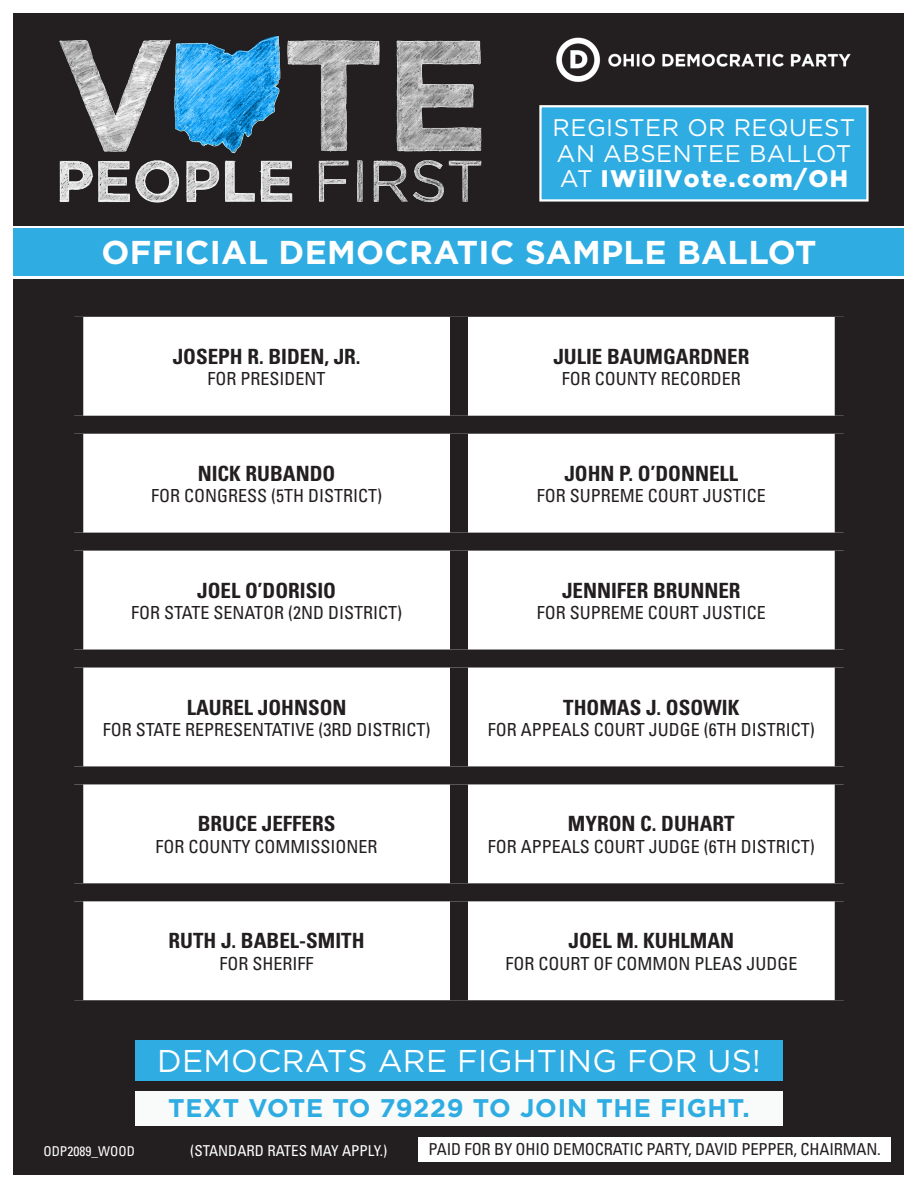
<style>
.page{position:relative;width:918px;height:1188px;background:#fff}
.page>*{position:absolute;margin:0;border:0;box-sizing:border-box;transform-origin:0 0}
.t1{font:700 33px "Gotham";letter-spacing:.01em;color:#fff}
.t2{font:31.5px "Gotham";letter-spacing:.01em;color:#fff}
.t3{font:700 25.5px "Gotham";letter-spacing:.03em;color:#2face2}
.t4{font:24px/25.5px "Gotham";letter-spacing:.02em;color:#fff}
.Name_Bold_14pt{font:700 condensed 21px "Univers";color:#231f20}
.Position_Title_12pt{font:condensed 18px "Univers";color:#231f20}
.t5{font:condensed 16.5px "Univers";letter-spacing:-.01em;color:#231f20}
.t6{font:condensed 15px "Univers";color:#fff}
.t7{font:condensed 13.5px "Univers";color:#fff}
.s1{font-weight:900}
</style>
<div class="page">
<div style="left:14px;top:14px;width:890px;height:212px;background:#231f20"></div>
<div style="left:14px;top:279px;width:890px;height:895px;background:#231f20"></div>
<img style="left:556px;top:37px;width:295px;height:45px">
<svg style="left:539px;top:105px;width:330px;height:97px;background:#3bafe2"></svg>
<div style="left:14px;top:229px;width:890px;height:47px;background:#2face2"></div>
<div style="left:135px;top:1041px;width:648px;height:40px;background:#2face2"></div>
<div style="left:135px;top:1092px;width:648px;height:34px;background:#f9fafa"></div>
<img style="left:59px;top:36px;width:423px;height:167px">
<div style="left:418px;top:1138px;width:473px;height:24px;background:#fff"></div>
<div style="left:83px;top:317px;width:752px;height:683px;background:#fff"></div>
<div style="left:450px;top:317px;width:18px;height:99px;background:#231f20"></div>
<div style="left:65px;top:416px;width:394px;height:18px;background:#231f20"></div>
<div style="left:459px;top:416px;width:394px;height:18px;background:#231f20"></div>
<div style="left:450px;top:434px;width:18px;height:99px;background:#231f20"></div>
<div style="left:65px;top:533px;width:394px;height:18px;background:#231f20"></div>
<div style="left:459px;top:533px;width:394px;height:18px;background:#231f20"></div>
<div style="left:450px;top:551px;width:18px;height:99px;background:#231f20"></div>
<div style="left:65px;top:650px;width:394px;height:18px;background:#231f20"></div>
<div style="left:459px;top:650px;width:394px;height:18px;background:#231f20"></div>
<div style="left:450px;top:668px;width:18px;height:98px;background:#231f20"></div>
<div style="left:65px;top:766px;width:394px;height:18px;background:#231f20"></div>
<div style="left:459px;top:766px;width:394px;height:18px;background:#231f20"></div>
<div style="left:450px;top:784px;width:18px;height:99px;background:#231f20"></div>
<div style="left:65px;top:883px;width:394px;height:18px;background:#231f20"></div>
<div style="left:459px;top:883px;width:394px;height:18px;background:#231f20"></div>
<div style="left:450px;top:901px;width:18px;height:99px;background:#231f20"></div>
<h3 class="t4" style="left:553px;top:114px;width:304px">REGISTER OR REQUEST<br>AN ABSENTEE BALLOT<br>AT <span class="s1">IWillVote.com/OH</span></h3>
<h1 class="t1" style="left:101px;top:233px;width:717px">OFFICIAL DEMOCRATIC SAMPLE BALLOT</h1>
<p class="Name_Bold_14pt" style="left:173px;top:343px;width:189px">JOSEPH R. BIDEN, JR.</p>
<p class="Position_Title_12pt" style="left:208px;top:368px;width:120px">FOR PRESIDENT</p>
<p class="Name_Bold_14pt" style="left:553px;top:343px;width:197px">JULIE BAUMGARDNER</p>
<p class="Position_Title_12pt" style="left:562px;top:368px;width:181px">FOR COUNTY RECORDER</p>
<p class="Name_Bold_14pt" style="left:198px;top:460px;width:139px">NICK RUBANDO</p>
<p class="Position_Title_12pt" style="left:151px;top:485px;width:233px">FOR CONGRESS (5TH DISTRICT)</p>
<p class="Name_Bold_14pt" style="left:564px;top:460px;width:175px">JOHN P. O’DONNELL</p>
<p class="Position_Title_12pt" style="left:537px;top:485px;width:231px">FOR SUPREME COURT JUSTICE</p>
<p class="Name_Bold_14pt" style="left:197px;top:577px;width:140px">JOEL O’DORISIO</p>
<p class="Position_Title_12pt" style="left:131px;top:601px;width:273px">FOR STATE SENATOR (2ND DISTRICT)</p>
<p class="Name_Bold_14pt" style="left:562px;top:577px;width:180px">JENNIFER BRUNNER</p>
<p class="Position_Title_12pt" style="left:537px;top:601px;width:231px">FOR SUPREME COURT JUSTICE</p>
<p class="Name_Bold_14pt" style="left:187px;top:694px;width:161px">LAUREL JOHNSON</p>
<p class="Position_Title_12pt" style="left:103px;top:718px;width:329px">FOR STATE REPRESENTATIVE (3RD DISTRICT)</p>
<p class="Name_Bold_14pt" style="left:563px;top:694px;width:178px">THOMAS J. OSOWIK</p>
<p class="Position_Title_12pt" style="left:488px;top:718px;width:329px">FOR APPEALS COURT JUDGE (6TH DISTRICT)</p>
<p class="Name_Bold_14pt" style="left:198px;top:811px;width:139px">BRUCE JEFFERS</p>
<p class="Position_Title_12pt" style="left:156px;top:835px;width:224px">FOR COUNTY COMMISSIONER</p>
<p class="Name_Bold_14pt" style="left:568px;top:811px;width:168px">MYRON C. DUHART</p>
<p class="Position_Title_12pt" style="left:488px;top:835px;width:329px">FOR APPEALS COURT JUDGE (6TH DISTRICT)</p>
<p class="Name_Bold_14pt" style="left:169px;top:928px;width:197px">RUTH J. BABEL-SMITH</p>
<p class="Position_Title_12pt" style="left:220px;top:952px;width:95px">FOR SHERIFF</p>
<p class="Name_Bold_14pt" style="left:569px;top:928px;width:167px">JOEL M. KUHLMAN</p>
<p class="Position_Title_12pt" style="left:505px;top:952px;width:293px">FOR COURT OF COMMON PLEAS JUDGE</p>
<p class="t7" style="left:44px;top:1142px;width:93px">ODP2089_WOOD</p>
<h2 class="t2" style="left:157px;top:1040px;width:605px">DEMOCRATS ARE FIGHTING FOR US!</h2>
<h3 class="t3" style="left:168px;top:1093px;width:583px">TEXT VOTE TO 79229 TO JOIN THE FIGHT.</h3>
<p class="t6" style="left:190px;top:1141px;width:199px">(STANDARD RATES MAY APPLY.)</p>
<p class="t5" style="left:429px;top:1139px;width:454px">PAID FOR BY OHIO DEMOCRATIC PARTY, DAVID PEPPER, CHAIRMAN.</p>
</div>
